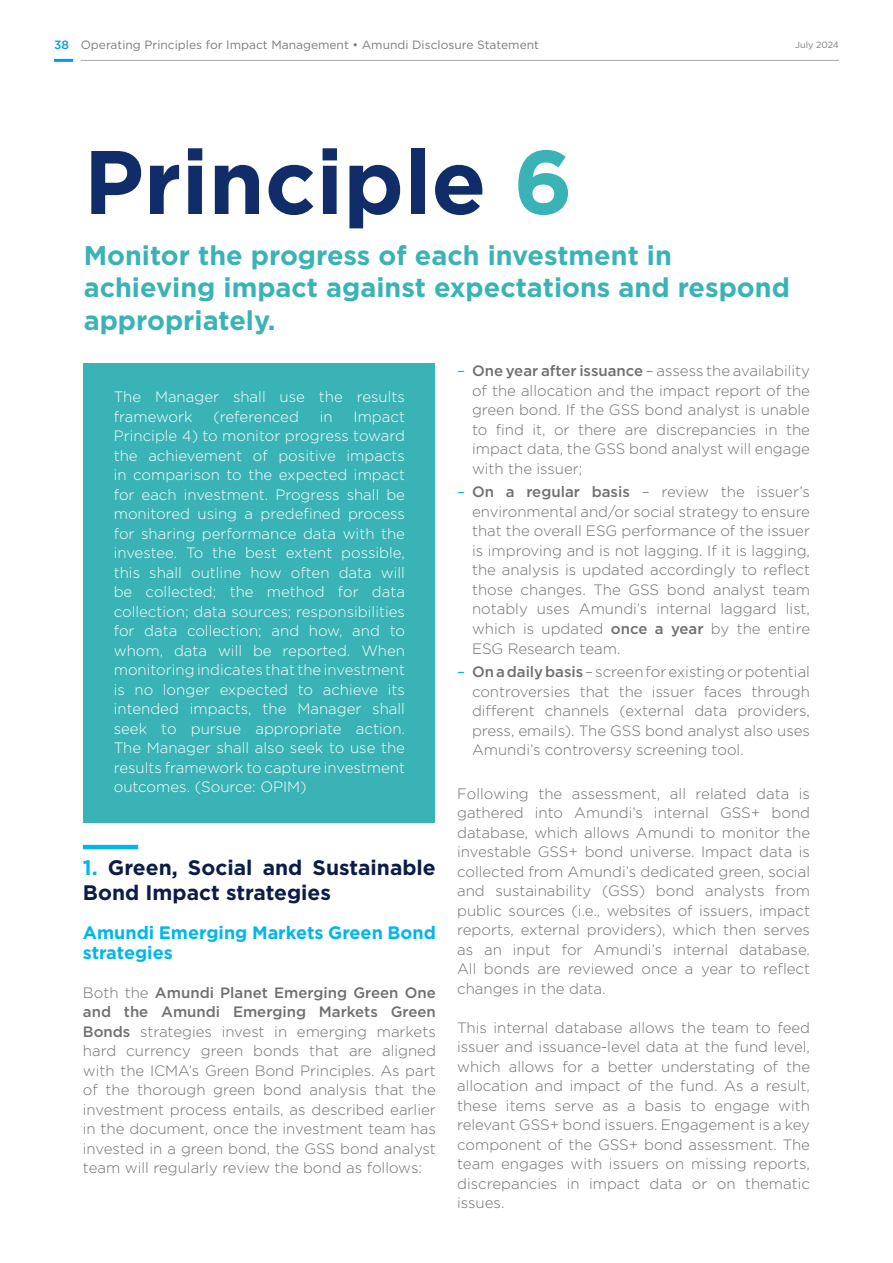
<style>
.page{position:relative;width:893px;height:1263px;background:#fff}
.page>*{position:absolute;margin:0;border:0;box-sizing:border-box;transform-origin:0 0}
.t1{font:700 90px "Gotham HTF";color:#102d69}
.t2{font:700 27px/32.4px "Gotham HTF";color:#39b3b6}
.t3{font:700 21px/25.2px "Gotham HTF";color:#0c1c49}
.t4{font:700 18px/19.5px "Gotham HTF";color:#00b6ed}
.t5{font:300 15px/19.5px "Gotham HTF";color:#706f6f;text-align:justify}
.t6{font:300 15px/19.5px "Gotham HTF";color:#fff}
.t7{font:12px "Gotham HTF";color:#7c7b7b}
.t8{font:9px "Gotham HTF";color:#7c7b7b}
.s1{font-weight:500;color:#009fe3}
.s2{color:#39b3b6}
.s3{color:#00b6ed}
.s4{font-weight:500}
.s5{font-weight:400;color:#00b6ed}
</style>
<div class="page">
<hr style="left:81px;top:60px;width:758px;height:1px;background:#a8a8a7">
<hr style="left:54px;top:59px;width:19px;height:3px;background:#009fe3">
<hr style="left:83px;top:845px;width:55px;height:4px;background:#00b6ed">
<div style="left:84px;top:364px;width:351px;height:459px;background:#39b3b6"></div>
<p class="t7" style="left:54px;top:39px;width:487px"><span class="s1">38</span> Operating Principles for Impact Management • Amundi Disclosure Statement</p>
<p class="t8" style="left:795px;top:40px;width:45px">July 2024</p>
<h1 class="t1" style="left:84px;top:130px;width:491px">Principle <span class="s2">6</span></h1>
<h2 class="t2" style="left:84px;top:239px;width:708px">Monitor the progress of each investment in achieving impact against expectations and respond appropriately.</h2>
<p class="t6" style="left:114px;top:387px;width:293px">The Manager shall use the results framework</p>
<p class="t6" style="left:213px;top:407px;width:87px">(referenced</p>
<p class="t6" style="left:320px;top:407px;width:14px">in</p>
<p class="t6" style="left:114px;top:407px;width:293px;text-align:justify;text-indent:240px">Impact Principle 4) to monitor progress toward the achievement of positive impacts in comparison to the expected impact for each investment. Progress shall be monitored using a predefined process for sharing performance data with the investee. To the best extent possible, this shall outline how often data will be collected; the method for data collection; data sources; responsibilities for data collection; and how, and to whom, data will be reported. When monitoring indicates that the investment is no longer expected to achieve its intended impacts, the Manager shall seek to pursue appropriate action.<br>The Manager shall also seek to use the results framework to capture investment outcomes. (Source: OPIM)</p>
<h3 class="t3" style="left:83px;top:854px;width:354px"><span class="s3">1.</span> Green, Social and Sustainable<br>Bond Impact strategies</h3>
<p class="t4" style="left:83px;top:922px;width:354px">Amundi Emerging Markets Green Bond strategies</p>
<p class="t5" style="left:83px;top:982px;width:354px">Both the <span class="s4">Amundi Planet Emerging Green One and the Amundi Emerging Markets Green Bonds</span> strategies invest in emerging markets hard currency green bonds that are aligned with the ICMA’s Green Bond Principles. As part of the thorough green bond analysis that the investment process entails, as described earlier in the document, once the investment team has invested in a green bond, the GSS bond analyst team will regularly review the bond as follows:</p>
<p class="t5" style="left:472px;top:361px;width:340px;text-indent:-15px"><span class="s5">–</span> <span class="s4">One year after issuance</span> – assess the availability of the allocation and the impact report of the green bond. If the GSS bond analyst is unable to find it, or there are discrepancies in the impact data, the GSS bond analyst will engage with the issuer;</p>
<p class="t5" style="left:472px;top:482px;width:340px;text-indent:-15px"><span class="s5">–</span> <span class="s4">On a regular basis</span> – review the issuer’s environmental and/or social strategy to ensure that the overall ESG performance of the issuer is improving and is not lagging. If it is lagging, the analysis is updated accordingly to reflect those changes. The GSS bond analyst team notably uses Amundi’s internal laggard list, which is updated <span class="s4">once a year</span> by the entire ESG Research team.</p>
<p class="t5" style="left:472px;top:662px;width:340px;text-indent:-15px"><span class="s5">–</span> <span class="s4">On a daily basis</span> – screen for existing or potential controversies that the issuer faces through different channels (external data providers, press, emails). The GSS bond analyst also uses Amundi’s controversy screening tool.</p>
<p class="t5" style="left:457px;top:783px;width:354px">Following the assessment, all related data is gathered into Amundi’s internal GSS+ bond database, which allows Amundi to monitor the investable GSS+ bond universe. Impact data is collected from Amundi’s dedicated green, social and sustainability (GSS) bond analysts from public sources (i.e., websites of issuers, impact reports, external providers), which then serves as an input for Amundi’s internal database.<br>All bonds are reviewed once a year to reflect changes in the data.</p>
<p class="t5" style="left:457px;top:1017px;width:354px">This internal database allows the team to feed issuer and issuance-level data at the fund level, which allows for a better understating of the allocation and impact of the fund. As a result, these items serve as a basis to engage with relevant GSS+ bond issuers. Engagement is a key component of the GSS+ bond assessment. The team engages with issuers on missing reports, discrepancies in impact data or on thematic issues.</p>
</div>
